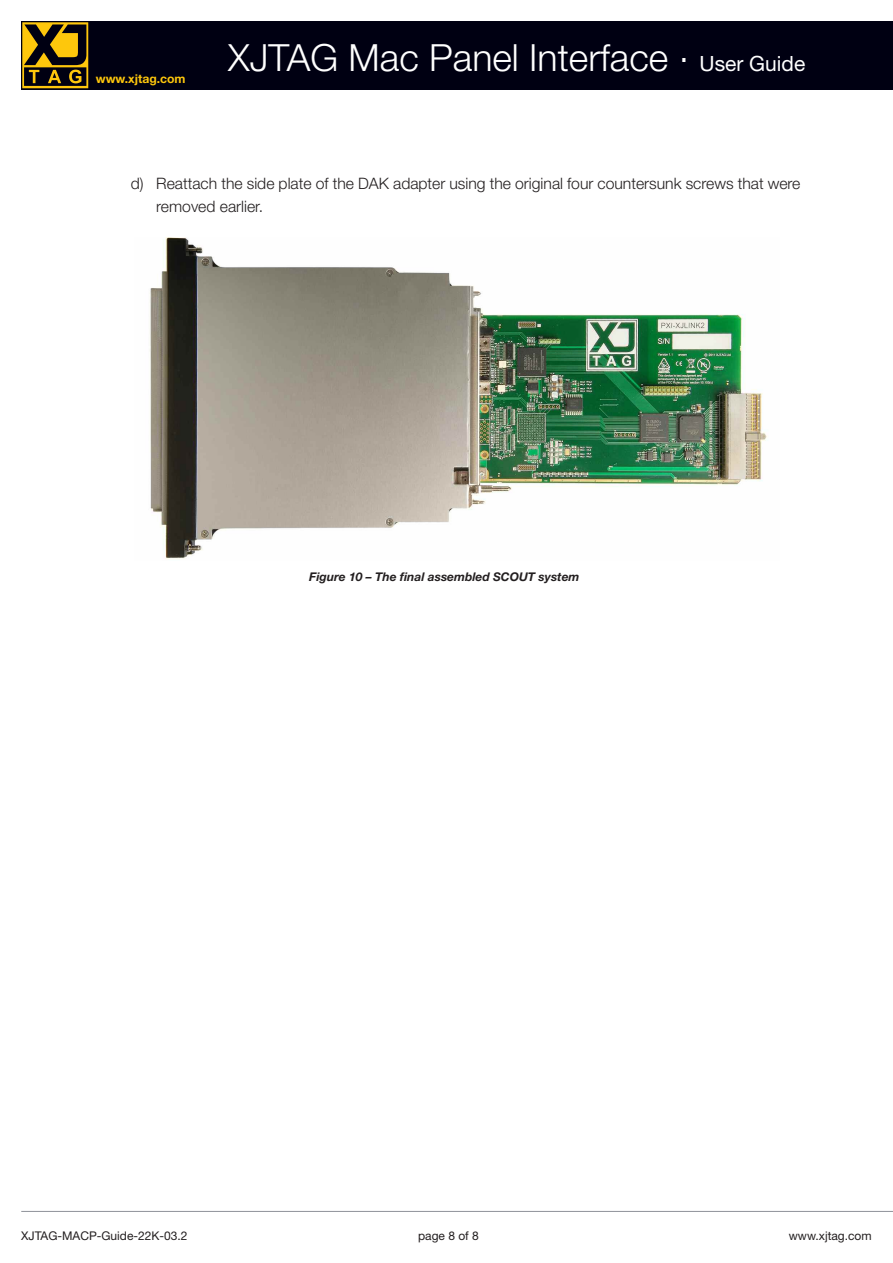
<style>
.page{position:relative;width:893px;height:1263px;background:#fff}
.page>*{position:absolute;margin:0;border:0;box-sizing:border-box;transform-origin:0 0}
.t1{font:300 37.5px "Helvetica Neue LT";color:#fff}
.t2{font:300 15.75px/22.5px "Helvetica Neue LT";color:#231f20}
.t3{font:700 12.15px "Helvetica Neue LT";color:#fec70c}
.t4{font:12px "Helvetica Neue LT";color:#231f20}
.t5{font:italic 700 12px "Helvetica Neue LT";color:#231f20}
.s1{font-weight:400;font-size:21px}
</style>
<div class="page">
<hr style="left:21px;top:1211px;width:872px;height:1px;background:#8f9299">
<div style="left:21px;top:21px;width:872px;height:68px;background:#000012"></div>
<svg style="left:22px;top:22px;width:66px;height:66px"></svg>
<img style="left:150px;top:237px;width:617px;height:322px">
<p class="t3" style="left:96px;top:72px;width:91px">www.xjtag.com</p>
<h1 class="t1" style="left:228px;top:35px;width:579px">XJTAG Mac Panel Interface . <span class="s1">User Guide</span></h1>
<p class="t2" style="left:156px;top:172px;width:646px;text-indent:-26px">d) Reattach the side plate of the DAK adapter using the original four countersunk screws that were removed earlier.</p>
<p class="t5" style="left:309px;top:570px;width:272px">Figure 10 – The final assembled SCOUT system</p>
<p class="t4" style="left:21px;top:1229px;width:168px">XJTAG-MACP-Guide-22K-03.2</p>
<p class="t4" style="left:789px;top:1229px;width:84px">www.xjtag.com</p>
<p class="t4" style="left:418px;top:1229px;width:62px">page 8 of 8</p>
</div>
